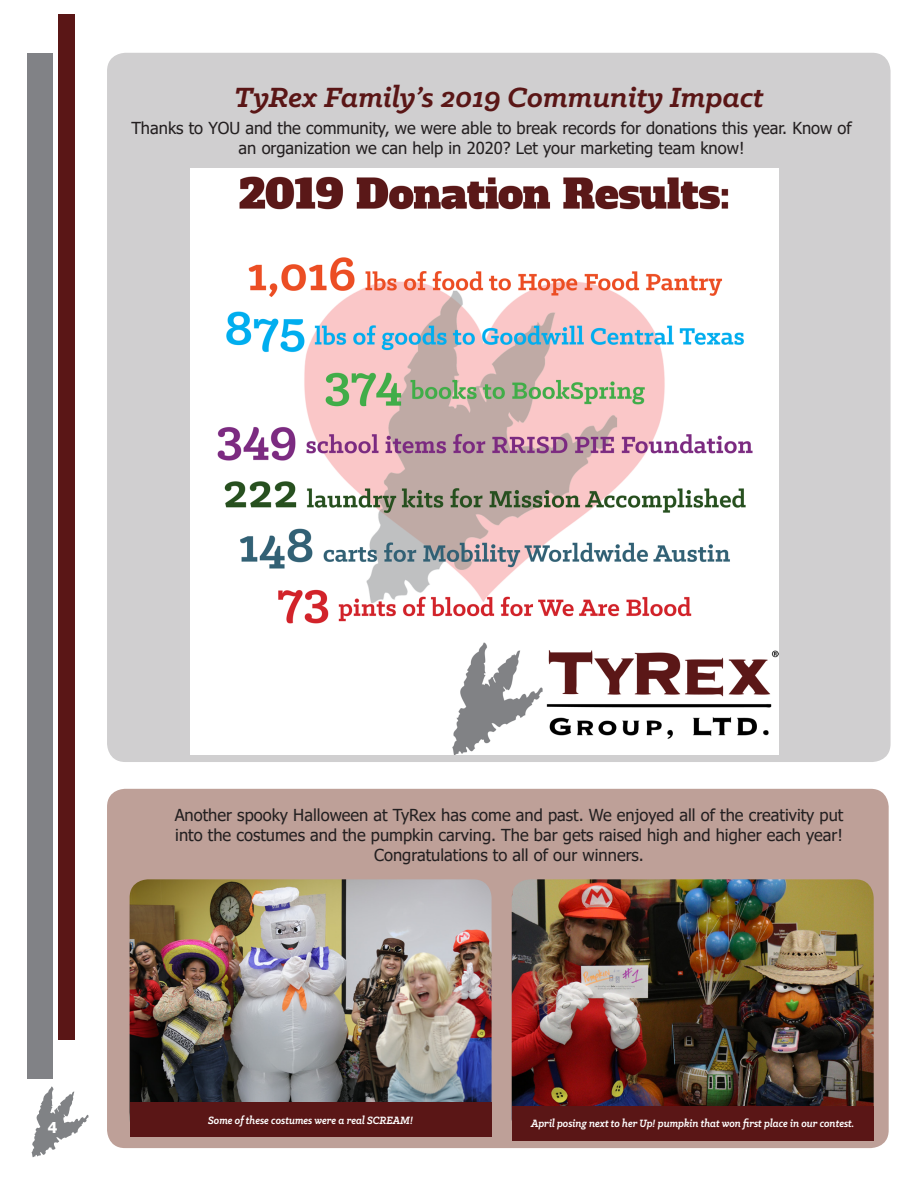
<style>
.page{position:relative;width:918px;height:1188px;background:#fff}
.page>*{position:absolute;margin:0;border:0;box-sizing:border-box;transform-origin:0 0}
.t1{font:italic 700 31.5px "Klinic Slab";color:#5a1616}
.t2{font:16.5px/19.8px "Tahoma";color:#231f20;text-align:center}
.t3{font:700 15px "Tahoma";color:#fff}
.t4{font:italic 700 12px "Klinic Slab";color:#fff;scale:.9 1}
</style>
<div class="page">
<div style="left:107px;top:789px;width:782px;height:359px;background:#bea098;border-radius:18px"></div>
<div style="left:107px;top:53px;width:784px;height:709px;background:#d0cfd0;border-radius:18px"></div>
<div style="left:27px;top:53px;width:25px;height:1026px;background:#818286"></div>
<div style="left:58px;top:14px;width:17px;height:1026px;background:#5a1616"></div>
<svg style="left:32px;top:1087px;width:56px;height:70px"></svg>
<img style="left:190px;top:168px;width:588px;height:586px">
<img style="left:512px;top:879px;width:362px;height:227px">
<div style="left:512px;top:1106px;width:362px;height:35px;background:#5a1616"></div>
<img style="left:130px;top:879px;width:362px;height:224px">
<div style="left:130px;top:1103px;width:362px;height:34px;background:#5a1616"></div>
<p class="t1" style="left:235px;top:76px;width:531px">TyRex Family’s 2019 Community Impact</p>
<p class="t2" style="left:131px;top:119px;width:722px">Thanks to YOU and the community, we were able to break records for donations this year. Know of an organization we can help in 2020? Let your marketing team know!</p>
<p class="t3" style="left:48px;top:1117px;width:11px">4</p>
<p class="t2" style="left:175px;top:807px;width:670px">Another spooky Halloween at TyRex has come and past. We enjoyed all of the creativity put into the costumes and the pumpkin carving. The bar gets raised high and higher each year!<br>Congratulations to all of our winners.</p>
<p class="t4" style="left:208px;top:1113px;width:229px">Some of these costumes were a real SCREAM!</p>
<p class="t4" style="left:531px;top:1115px;width:361px">April posing next to her Up! pumpkin that won first place in our contest.</p>
</div>
